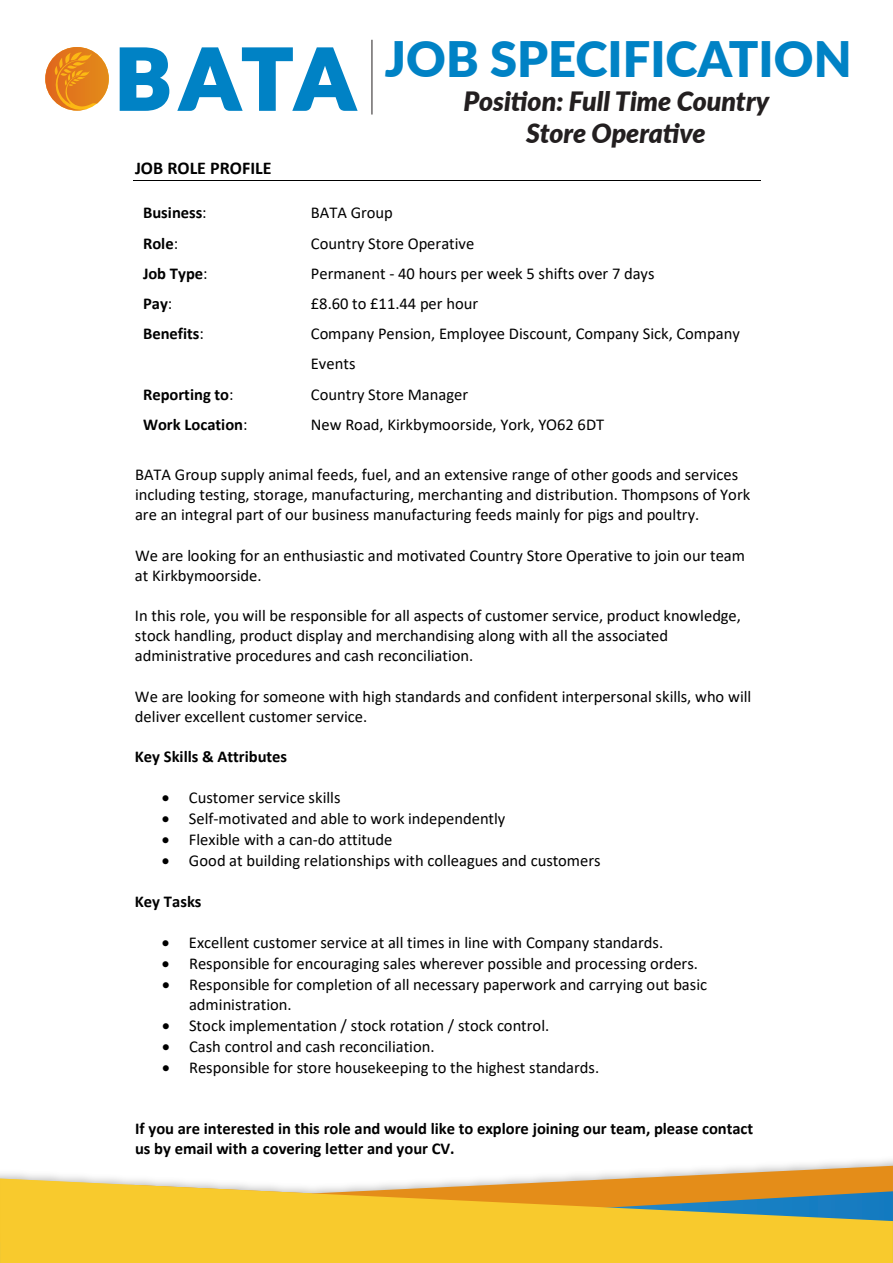
<style>
.page{position:relative;width:893px;height:1263px;background:#fff}
.page>*{position:absolute;margin:0;border:0;box-sizing:border-box;transform-origin:0 0}
.t1{font:900 48.9px "Lato";color:#0082c5}
.t2{font:italic 900 26.7px/32px "Lato";color:#231f20;text-align:center}
.t3{font:700 18px "Calibri";color:#000}
.t4{font:16.5px/20.1px "Calibri";color:#000}
.t5{font:700 16.5px/30.2px "Calibri";letter-spacing:-.005em;color:#000}
.s1{font-weight:400}
</style>
<div class="page">
<hr style="left:133px;top:180px;width:627px;height:1px;background:#000">
<svg style="left:45px;top:47px;width:64px;height:64px"></svg>
<svg style="left:120px;top:47px;width:49px;height:64px"></svg>
<svg style="left:177px;top:47px;width:181px;height:64px"></svg>
<hr style="left:372px;top:40px;width:1px;height:75px;background:#231f20">
<svg style="left:632px;top:1166px;width:261px;height:7px"></svg>
<svg style="left:0;top:1173px;width:893px;height:90px;background:#e4bc41"></svg>
<svg style="left:0;top:1173px;width:312px;height:60px;background:#f6d256"></svg>
<h1 class="t1" style="left:385px;top:23px;width:468px">JOB SPECIFICATION</h1>
<h2 class="t2" style="left:464px;top:85px;width:307px">Position: Full Time Country<br>Store Operative</h2>
<p class="t3" style="left:135px;top:155px;width:138px">JOB ROLE PROFILE</p>
<p class="t5" style="left:143px;top:198px;width:65px">Business<span class="s1">:</span></p>
<p class="t4" style="left:311px;top:202px;width:84px">BATA Group</p>
<p class="t5" style="left:143px;top:228px;width:66px">Role<span class="s1">:<br></span>Job Type<span class="s1">:<br></span>Pay<span class="s1">:<br></span>Benefits<span class="s1">:</span></p>
<p class="t4" style="left:311px;top:228px;width:431px;line-height:30.2px">Country Store Operative<br>Permanent - 40 hours per week 5 shifts over 7 days<br>£8.60 to £11.44 per hour<br>Company Pension, Employee Discount, Company Sick, Company<br>Events</p>
<p class="t5" style="left:143px;top:379px;width:92px">Reporting to<span class="s1">:</span></p>
<p class="t4" style="left:311px;top:384px;width:159px">Country Store Manager</p>
<p class="t5" style="left:143px;top:409px;width:106px">Work Location<span class="s1">:</span></p>
<p class="t4" style="left:311px;top:414px;width:295px">New Road, Kirkbymoorside, York, YO62 6DT</p>
<p class="t4" style="left:135px;top:464px;width:617px">BATA Group supply animal feeds, fuel, and an extensive range of other goods and services including testing, storage, manufacturing, merchanting and distribution. Thompsons of York are an integral part of our business manufacturing feeds mainly for pigs and poultry.</p>
<p class="t4" style="left:135px;top:545px;width:611px">We are looking for an enthusiastic and motivated Country Store Operative to join our team at Kirkbymoorside.</p>
<p class="t4" style="left:135px;top:605px;width:607px">In this role, you will be responsible for all aspects of customer service, product knowledge, stock handling, product display and merchandising along with all the associated administrative procedures and cash reconciliation.</p>
<p class="t4" style="left:135px;top:686px;width:618px">We are looking for someone with high standards and confident interpersonal skills, who will deliver excellent customer service.</p>
<p class="t5" style="left:135px;top:741px;width:154px">Key Skills &amp; Attributes</p>
<p class="t4" style="left:189px;top:787px;width:413px;line-height:21px">Customer service skills<br>Self-motivated and able to work independently<br>Flexible with a can-do attitude<br>Good at building relationships with colleagues and customers</p>
<p class="t5" style="left:135px;top:886px;width:68px">Key Tasks</p>
<p class="t4" style="left:189px;top:931px;width:520px;line-height:20.9px">Excellent customer service at all times in line with Company standards.<br>Responsible for encouraging sales wherever possible and processing orders.<br>Responsible for completion of all necessary paperwork and carrying out basic administration.<br>Stock implementation / stock rotation / stock control.<br>Cash control and cash reconciliation.<br>Responsible for store housekeeping to the highest standards.</p>
<p class="t5" style="left:135px;top:1118px;width:620px;line-height:20.1px">If you are interested in this role and would like to explore joining our team, please contact us by email with a covering letter and your CV.</p>
</div>
